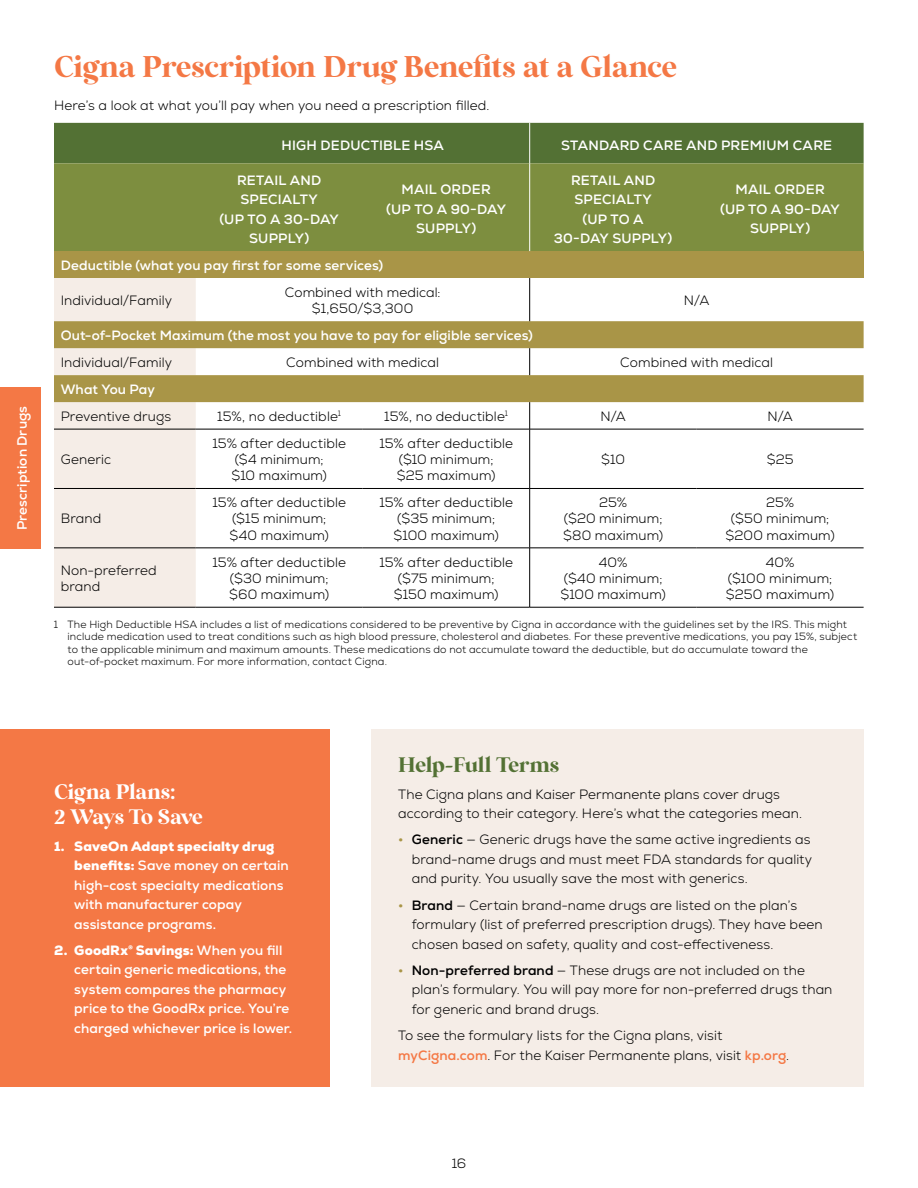
<style>
.page{position:relative;width:918px;height:1188px;background:#fff}
.page>*{position:absolute;margin:0;border:0;box-sizing:border-box;transform-origin:0 0}
.t1{font:30px "Wild Mango";letter-spacing:-.01em;color:#f47845}
.t2{font:21px/25.2px "Wild Mango";letter-spacing:-.02em;color:#fff}
.t3{font:21px "Wild Mango";letter-spacing:-.015em;color:#537134}
.t4{font:300 13.5px/16.2px "Nexa";letter-spacing:.01em;color:#000;text-align:center}
.t5{font:700 13.5px/19.5px "Nexa";letter-spacing:.01em;color:#fff;text-align:center}
.t6{font:300 10.5px/12.6px "Nexa";letter-spacing:.015em;color:#000}
.s1{font-weight:900}
.s2{font-weight:700;color:#a99547}
.s3{font-weight:700}
.s4{font-weight:700;color:#f47845}
</style>
<div class="page">
<div style="left:54px;top:123px;width:810px;height:40px;background:#537134"></div>
<div style="left:54px;top:163px;width:810px;height:88px;background:#7d8e3f"></div>
<div style="left:54px;top:251px;width:810px;height:27px;background:#a99547"></div>
<div style="left:54px;top:278px;width:142px;height:329px;background:#f5ede7"></div>
<svg style="left:54px;top:321px;width:810px;height:81px;fill:#a99547"></svg>
<hr style="left:529px;top:123px;width:1px;height:40px;background:#fff">
<hr style="left:529px;top:163px;width:1px;height:88px;background:#fff">
<hr style="left:54px;top:429px;width:142px;height:1px;background:#000">
<hr style="left:530px;top:429px;width:167px;height:1px;background:#000">
<hr style="left:697px;top:429px;width:167px;height:1px;background:#000">
<hr style="left:54px;top:488px;width:142px;height:1px;background:#000">
<hr style="left:530px;top:488px;width:167px;height:1px;background:#000">
<hr style="left:697px;top:488px;width:167px;height:1px;background:#000">
<hr style="left:54px;top:548px;width:142px;height:1px;background:#000">
<hr style="left:530px;top:548px;width:167px;height:1px;background:#000">
<hr style="left:697px;top:548px;width:167px;height:1px;background:#000">
<hr style="left:54px;top:607px;width:142px;height:1px;background:#000">
<hr style="left:530px;top:607px;width:167px;height:1px;background:#000">
<hr style="left:697px;top:607px;width:167px;height:1px;background:#000">
<hr style="left:529px;top:278px;width:1px;height:43px;background:#000">
<svg style="left:529px;top:348px;width:1px;height:27px"></svg>
<svg style="left:529px;top:402px;width:1px;height:27px"></svg>
<hr style="left:196px;top:429px;width:167px;height:1px;background:#000">
<hr style="left:363px;top:429px;width:167px;height:1px;background:#000">
<hr style="left:529px;top:429px;width:1px;height:59px;background:#000">
<hr style="left:196px;top:488px;width:167px;height:1px;background:#000">
<hr style="left:363px;top:488px;width:167px;height:1px;background:#000">
<hr style="left:529px;top:489px;width:1px;height:59px;background:#000">
<hr style="left:196px;top:548px;width:167px;height:1px;background:#000">
<hr style="left:363px;top:548px;width:167px;height:1px;background:#000">
<hr style="left:529px;top:548px;width:1px;height:59px;background:#000">
<hr style="left:196px;top:607px;width:167px;height:1px;background:#000">
<hr style="left:363px;top:607px;width:167px;height:1px;background:#000">
<div style="left:371px;top:729px;width:493px;height:358px;background:#f5ede7"></div>
<div style="left:0;top:729px;width:329px;height:358px;background:#f47845"></div>
<div style="left:0;top:387px;width:40px;height:162px;background:#f47845"></div>
<p class="t5" style="left:13px;top:530px;width:126px;rotate:-90deg">Prescription Drugs</p>
<h1 class="t1" style="left:54px;top:48px;width:624px">Cigna Prescription Drug Benefits at a Glance</h1>
<p class="t4" style="left:54px;top:98px;width:437px">Here’s a look at what you’ll pay when you need a prescription filled.</p>
<p class="t5" style="left:281px;top:135px;width:164px">HIGH DEDUCTIBLE HSA</p>
<p class="t5" style="left:561px;top:135px;width:273px">STANDARD CARE AND PREMIUM CARE</p>
<p class="t5" style="left:219px;top:170px;width:121px">RETAIL AND<br>SPECIALTY<br>(UP TO A 30-DAY<br>SUPPLY)</p>
<p class="t5" style="left:386px;top:180px;width:121px">MAIL ORDER<br>(UP TO A 90-DAY<br>SUPPLY)</p>
<p class="t5" style="left:554px;top:170px;width:120px">RETAIL AND<br>SPECIALTY<br>(UP TO A<br>30-DAY SUPPLY)</p>
<p class="t5" style="left:720px;top:180px;width:121px">MAIL ORDER<br>(UP TO A 90-DAY<br>SUPPLY)</p>
<p class="t5" style="left:61px;top:255px;width:324px">Deductible (what you pay first for some services)</p>
<p class="t4" style="left:61px;top:292px;width:113px">Individual/Family</p>
<p class="t4" style="left:285px;top:284px;width:157px">Combined with medical: $1,650/$3,300</p>
<p class="t4" style="left:684px;top:292px;width:27px">N/A</p>
<p class="t5" style="left:61px;top:326px;width:474px">Out-of-Pocket Maximum (the most you have to pay for eligible services)</p>
<p class="t4" style="left:61px;top:354px;width:113px">Individual/Family</p>
<p class="t4" style="left:286px;top:354px;width:154px">Combined with medical</p>
<p class="t4" style="left:620px;top:354px;width:154px">Combined with medical</p>
<p class="t5" style="left:61px;top:379px;width:96px">What You Pay</p>
<p class="t4" style="left:61px;top:408px;width:112px">Preventive drugs</p>
<p class="t4" style="left:217px;top:408px;width:125px">15%, no deductible<sup>1</sup></p>
<p class="t4" style="left:384px;top:408px;width:125px">15%, no deductible<sup>1</sup></p>
<p class="t4" style="left:600px;top:408px;width:27px">N/A</p>
<p class="t4" style="left:767px;top:408px;width:27px">N/A</p>
<p class="t4" style="left:61px;top:452px;width:52px">Generic</p>
<p class="t4" style="left:212px;top:435px;width:135px">15% after deductible ($4 minimum;<br>$10 maximum)</p>
<p class="t4" style="left:379px;top:435px;width:135px">15% after deductible ($10 minimum;<br>$25 maximum)</p>
<p class="t4" style="left:601px;top:452px;width:25px">$10</p>
<p class="t4" style="left:767px;top:452px;width:28px">$25</p>
<p class="t4" style="left:61px;top:511px;width:42px">Brand</p>
<p class="t4" style="left:212px;top:495px;width:135px">15% after deductible ($15 minimum;<br>$40 maximum)</p>
<p class="t4" style="left:379px;top:495px;width:135px">15% after deductible ($35 minimum; $100 maximum)</p>
<p class="t4" style="left:563px;top:495px;width:101px">25%<br>($20 minimum; $80 maximum)</p>
<p class="t4" style="left:726px;top:495px;width:111px">25%<br>($50 minimum; $200 maximum)</p>
<p class="t4" style="left:61px;top:562px;width:98px;text-align:left">Non-preferred brand</p>
<p class="t4" style="left:212px;top:554px;width:135px">15% after deductible ($30 minimum;<br>$60 maximum)</p>
<p class="t4" style="left:379px;top:554px;width:135px">15% after deductible ($75 minimum;<br>$150 maximum)</p>
<p class="t4" style="left:560px;top:554px;width:107px">40%<br>($40 minimum; $100 maximum)</p>
<p class="t4" style="left:726px;top:554px;width:110px">40%<br>($100 minimum; $250 maximum)</p>
<p class="t6" style="left:68px;top:618px;width:791px;text-indent:-14px">1 The High Deductible HSA includes a list of medications considered to be preventive by Cigna in accordance with the guidelines set by the IRS. This might include medication used to treat conditions such as high blood pressure, cholesterol and diabetes. For these preventive medications, you pay 15%, subject to the applicable minimum and maximum amounts. These medications do not accumulate toward the deductible, but do accumulate toward the out-of-pocket maximum. For more information, contact Cigna.</p>
<h2 class="t2" style="left:54px;top:780px;width:150px">Cigna Plans:<br>2 Ways To Save</h2>
<p class="t5" style="left:74px;top:836px;width:216px;text-align:left;text-indent:-20px"><span class="s1">1. SaveOn Adapt specialty drug benefits:</span> Save money on certain high-cost specialty medications with manufacturer copay assistance programs.</p>
<p class="t5" style="left:74px;top:940px;width:219px;text-align:left;text-indent:-20px"><span class="s1">2. GoodRx® Savings:</span> When you fill certain generic medications, the system compares the pharmacy price to the GoodRx price. You’re charged whichever price is lower.</p>
<h2 class="t3" style="left:398px;top:752px;width:163px">Help-Full Terms</h2>
<p class="t4" style="left:398px;top:784px;width:405px;line-height:19.5px;text-align:left">The Cigna plans and Kaiser Permanente plans cover drugs according to their category. Here’s what the categories mean.</p>
<p class="t4" style="left:412px;top:830px;width:402px;line-height:19.5px;text-align:left;text-indent:-14px"><span class="s2">•</span> <span class="s3">Generic</span> — Generic drugs have the same active ingredients as brand-name drugs and must meet FDA standards for quality and purity. You usually save the most with generics.</p>
<p class="t4" style="left:412px;top:895px;width:412px;line-height:19.5px;text-align:left;text-indent:-14px"><span class="s2">•</span> <span class="s3">Brand</span> — Certain brand-name drugs are listed on the plan’s formulary (list of preferred prescription drugs). They have been chosen based on safety, quality and cost-effectiveness.</p>
<p class="t4" style="left:412px;top:961px;width:422px;line-height:19.5px;text-align:left;text-indent:-14px"><span class="s2">•</span> <span class="s3">Non-preferred brand</span> — These drugs are not included on the plan’s formulary. You will pay more for non-preferred drugs than for generic and brand drugs.</p>
<p class="t4" style="left:398px;top:1026px;width:393px;line-height:19.5px;text-align:left">To see the formulary lists for the Cigna plans, visit <span class="s4">myCigna.com</span>. For the Kaiser Permanente plans, visit <span class="s4">kp.org</span>.</p>
<p class="t4" style="left:452px;top:1155px;width:16px">16</p>
</div>
